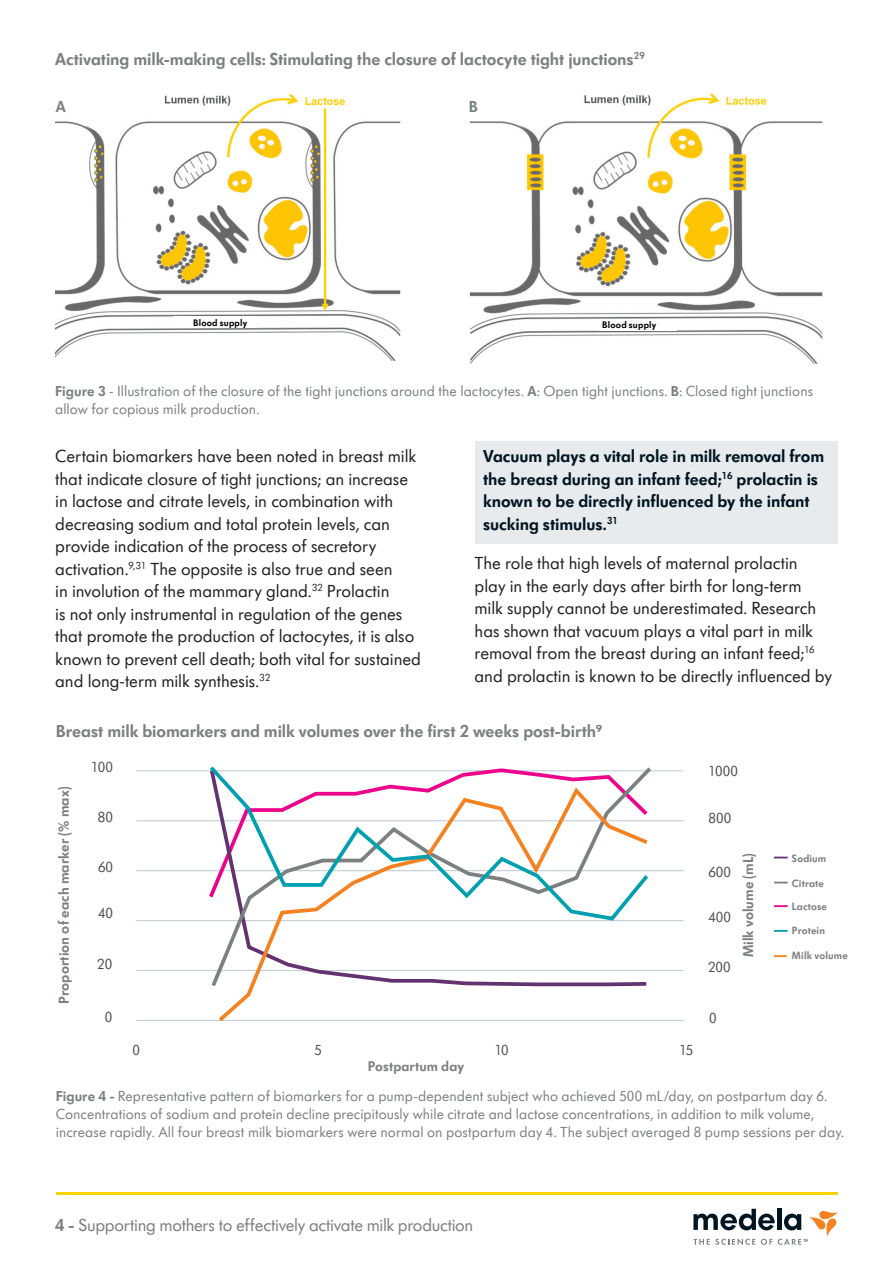
<style>
.page{position:relative;width:893px;height:1263px;background:#fff}
.page>*{position:absolute;margin:0;border:0;box-sizing:border-box;transform-origin:0 0}
.main_body{font:18px/22.5px "Futura SB Medela";letter-spacing:-.005em;color:#231f20}
.graph_gret{font:600 18px "Futura SB Medela";letter-spacing:-.005em;color:#7b8080}
.Black_highlight_for{font:600 18px/22.5px "Futura SB Medela";letter-spacing:-.005em;color:#001522}
.t1{font:18px "Futura SB Medela";letter-spacing:-.02em;color:#7b8080}
.graph_gret-2{font:600 16.5px "Futura SB Medela";color:#7b8080}
.graph_gret-3{font:15px/18px "Futura SB Medela";letter-spacing:.005em;color:#7b8080}
.graph_gret-4{font:600 15px "Futura SB Medela";letter-spacing:.005em;color:#7b8080}
.t2{font:15px "Futura SB Medela";letter-spacing:-.005em;color:#534f4c}
.graph_gret-5{font:600 14.55px "Futura SB Medela";letter-spacing:.005em;color:#7b8080}
.graph_gret-6{font:600 10.95px "Futura SB Medela";letter-spacing:.015em;color:#7b8080}
.Black_highlight_for-2{font:600 9.75px "Futura SB Medela";letter-spacing:.02em;color:#000}
.s1{font-weight:600}
</style>
<div class="page">
<hr style="left:56px;top:1192px;width:782px;height:3px;background:#fed304">
<svg style="left:693px;top:1209px;width:145px;height:36px"></svg>
<div style="left:475px;top:441px;width:362px;height:103px;background:#e7ebee"></div>
<img style="left:56px;top:93px;width:345px;height:268px">
<img style="left:469px;top:93px;width:354px;height:271px">
<svg style="left:774px;top:857px;width:14px;height:1px"></svg>
<svg style="left:774px;top:905px;width:14px;height:2px"></svg>
<svg style="left:774px;top:955px;width:13px;height:2px"></svg>
<svg style="left:774px;top:882px;width:14px;height:1px"></svg>
<svg style="left:774px;top:930px;width:14px;height:2px"></svg>
<hr style="left:136px;top:920px;width:547px;height:1px;background:#c4ced4">
<hr style="left:136px;top:970px;width:547px;height:1px;background:#c4ced4">
<hr style="left:136px;top:770px;width:547px;height:1px;background:#c4ced4">
<hr style="left:136px;top:1020px;width:548px;height:1px;background:#c4ced4">
<hr style="left:136px;top:820px;width:548px;height:1px;background:#c4ced4">
<hr style="left:136px;top:870px;width:548px;height:1px;background:#c4ced4">
<svg style="left:215px;top:923px;width:432px;height:99px"></svg>
<svg style="left:206px;top:766px;width:446px;height:157px"></svg>
<div style="left:173px;top:317px;width:84px;height:11px;background:#fff"></div>
<div style="left:599px;top:319px;width:77px;height:11px;background:#fff"></div>
<p class="graph_gret" style="left:55px;top:48px;width:591px">Activating milk-making cells: Stimulating the closure of lactocyte tight junctions<sup>29</sup></p>
<p class="graph_gret-2" style="left:56px;top:97px;width:12px">A</p>
<p class="graph_gret-2" style="left:469px;top:97px;width:11px">B</p>
<p class="Black_highlight_for-2" style="left:193px;top:317px;width:56px">Blood supply</p>
<p class="Black_highlight_for-2" style="left:602px;top:318px;width:56px">Blood supply</p>
<p class="graph_gret-3" style="left:55px;top:382px;width:759px"><span class="s1">Figure 3</span> - Illustration of the closure of the tight junctions around the lactocytes. <span class="s1">A</span>: Open tight junctions. <span class="s1">B</span>: Closed tight junctions allow for copious milk production.</p>
<p class="main_body" style="left:55px;top:445px;width:367px">Certain biomarkers have been noted in breast milk that indicate closure of tight junctions; an increase in lactose and citrate levels, in combination with decreasing sodium and total protein levels, can provide indication of the process of secretory activation.<sup>9,31</sup> The opposite is also true and seen<br>in involution of the mammary gland.<sup>32</sup> Prolactin<br>is not only instrumental in regulation of the genes that promote the production of lactocytes, it is also known to prevent cell death; both vital for sustained and long-term milk synthesis.<sup>32</sup></p>
<p class="Black_highlight_for" style="left:483px;top:445px;width:343px">Vacuum plays a vital role in milk removal from the breast during an infant feed;<sup>16</sup> prolactin is known to be directly influenced by the infant sucking stimulus.<sup>31</sup></p>
<p class="main_body" style="left:475px;top:552px;width:359px">The role that high levels of maternal prolactin play in the early days after birth for long-term milk supply cannot be underestimated. Research has shown that vacuum plays a vital part in milk removal from the breast during an infant feed;<sup>16 </sup>and prolactin is known to be directly influenced by</p>
<p class="graph_gret" style="left:56px;top:720px;width:548px">Breast milk biomarkers and milk volumes over the first 2 weeks post-birth9</p>
<p class="graph_gret-4" style="left:55px;top:1004px;width:219px;rotate:-90deg">Proportion of each marker (% max)</p>
<p class="t2" style="left:91px;top:758px;width:23px">100</p>
<p class="t2" style="left:708px;top:762px;width:31px">1000</p>
<p class="t2" style="left:98px;top:808px;width:17px">80</p>
<p class="t2" style="left:708px;top:809px;width:24px">800</p>
<p class="t2" style="left:98px;top:858px;width:17px">60</p>
<p class="t2" style="left:708px;top:863px;width:24px">600</p>
<p class="t2" style="left:98px;top:905px;width:16px">40</p>
<p class="t2" style="left:708px;top:908px;width:24px">400</p>
<p class="t2" style="left:97px;top:955px;width:16px">20</p>
<p class="t2" style="left:708px;top:958px;width:24px">200</p>
<p class="t2" style="left:105px;top:1008px;width:9px">0</p>
<p class="t2" style="left:133px;top:1041px;width:9px">0</p>
<p class="t2" style="left:315px;top:1041px;width:9px">5</p>
<p class="t2" style="left:495px;top:1041px;width:16px">10</p>
<p class="t2" style="left:679px;top:1041px;width:15px">15</p>
<p class="t2" style="left:709px;top:1010px;width:9px">0</p>
<p class="graph_gret-4" style="left:739px;top:957px;width:105px;rotate:-90deg">Milk volume (mL)</p>
<p class="graph_gret-6" style="left:792px;top:852px;width:36px">Sodium</p>
<p class="graph_gret-6" style="left:792px;top:899px;width:37px">Lactose</p>
<p class="graph_gret-6" style="left:792px;top:877px;width:34px">Citrate</p>
<p class="graph_gret-6" style="left:792px;top:924px;width:35px">Protein</p>
<p class="graph_gret-6" style="left:792px;top:949px;width:57px">Milk volume</p>
<p class="graph_gret-5" style="left:368px;top:1057px;width:98px">Postpartum day</p>
<p class="graph_gret-3" style="left:56px;top:1087px;width:790px"><span class="s1">Figure 4 -</span> Representative pattern of biomarkers for a pump-dependent subject who achieved 500 mL/day, on postpartum day 6.<br>Concentrations of sodium and protein decline precipitously while citrate and lactose concentrations, in addition to milk volume, increase rapidly. All four breast milk biomarkers were normal on postpartum day 4. The subject averaged 8 pump sessions per day.</p>
<p class="t1" style="left:55px;top:1214px;width:420px"><span class="s1">4 -</span> Supporting mothers to effectively activate milk production</p>
</div>
